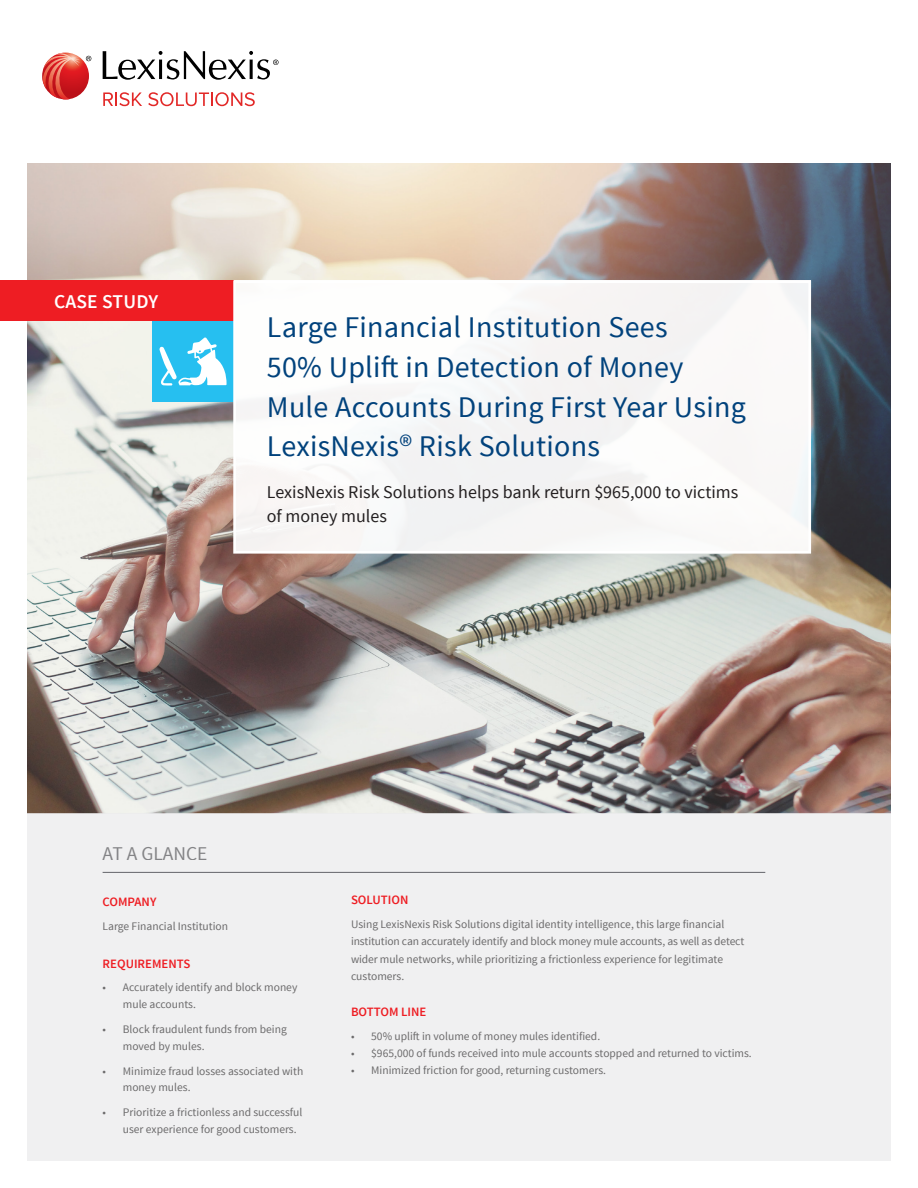
<style>
.page{position:relative;width:918px;height:1188px;background:#fff}
.page>*{position:absolute;margin:0;border:0;box-sizing:border-box;transform-origin:0 0}
.Cover-Header{font:30px/39.8px "Source Sans Pro";letter-spacing:.01em;color:#01427c}
.Marker-Case_Study{font:600 19.5px "Source Sans Pro";letter-spacing:.01em;color:#fff}
.t1{font:19.5px "Source Sans Pro";color:#636366}
.Cover-Subhead{font:18px "Source Sans Pro";color:#231f20}
.At_a_Glance_-_H2{font:600 12.75px "Source Sans Pro";color:#ee1d23}
.At_a_Glance_-_Paragr{font:11.55px/16.5px "Source Sans Pro";color:#6c6b6c}
</style>
<div class="page">
<img style="left:27px;top:163px;width:864px;height:650px">
<div style="left:0;top:280px;width:233px;height:41px;background:#ee1d23"></div>
<div style="left:27px;top:813px;width:864px;height:348px;background:#ededee"></div>
<hr style="left:103px;top:872px;width:662px;height:1px;background:#63656a">
<svg style="left:103px;top:92px;width:39px;height:14px"></svg>
<svg style="left:148px;top:92px;width:107px;height:14px"></svg>
<svg style="left:103px;top:51px;width:176px;height:29px"></svg>
<svg style="left:43px;top:53px;width:48px;height:46px"></svg>
<div style="left:152px;top:321px;width:82px;height:81px;background:#26bff0"></div>
<div style="left:234px;top:280px;width:576px;height:271px;background:#f8f8f7"></div>
<div style="left:233px;top:280px;width:578px;height:274px;border:3px solid #fff"></div>
<svg style="left:159px;top:337px;width:68px;height:49px"></svg>
<p class="Marker-Case_Study" style="left:54px;top:289px;width:106px">CASE STUDY</p>
<p class="Cover-Header" style="left:267px;top:308px;width:480px">Large Financial Institution Sees<br>50% Uplift in Detection of Money Mule Accounts During First Year Using LexisNexis® Risk Solutions</p>
<p class="Cover-Subhead" style="left:267px;top:481px;width:473px">LexisNexis Risk Solutions helps bank return $965,000 to victims</p>
<p class="Cover-Subhead" style="left:267px;top:505px;width:122px">of money mules</p>
<h2 class="t1" style="left:103px;top:841px;width:106px">AT A GLANCE</h2>
<p class="At_a_Glance_-_H2" style="left:103px;top:894px;width:55px">COMPANY</p>
<p class="At_a_Glance_-_Paragr" style="left:103px;top:918px;width:127px">Large Financial Institution</p>
<p class="At_a_Glance_-_H2" style="left:103px;top:956px;width:89px">REQUIREMENTS</p>
<p class="At_a_Glance_-_Paragr" style="left:123px;top:980px;width:176px;text-indent:-20px">• Accurately identify and block money mule accounts.</p>
<p class="At_a_Glance_-_Paragr" style="left:123px;top:1021px;width:166px;text-indent:-20px">• Block fraudulent funds from being moved by mules.</p>
<p class="At_a_Glance_-_Paragr" style="left:123px;top:1063px;width:182px;text-indent:-20px">• Minimize fraud losses associated with money mules.</p>
<p class="At_a_Glance_-_Paragr" style="left:123px;top:1104px;width:181px;text-indent:-20px">• Prioritize a frictionless and successful user experience for good customers.</p>
<p class="At_a_Glance_-_H2" style="left:351px;top:892px;width:59px">SOLUTION</p>
<p class="At_a_Glance_-_Paragr" style="left:351px;top:916px;width:395px;line-height:17.2px">Using LexisNexis Risk Solutions digital identity intelligence, this large financial institution can accurately identify and block money mule accounts, as well as detect wider mule networks, while prioritizing a frictionless experience for legitimate customers.</p>
<p class="At_a_Glance_-_H2" style="left:351px;top:1004px;width:77px">BOTTOM LINE</p>
<p class="At_a_Glance_-_Paragr" style="left:351px;top:1028px;width:251px">• 50% uplift in volume of money mules identified.</p>
<p class="At_a_Glance_-_Paragr" style="left:351px;top:1045px;width:402px">• $965,000 of funds received into mule accounts stopped and returned to victims.</p>
<p class="At_a_Glance_-_Paragr" style="left:351px;top:1062px;width:257px">• Minimized friction for good, returning customers.</p>
</div>
